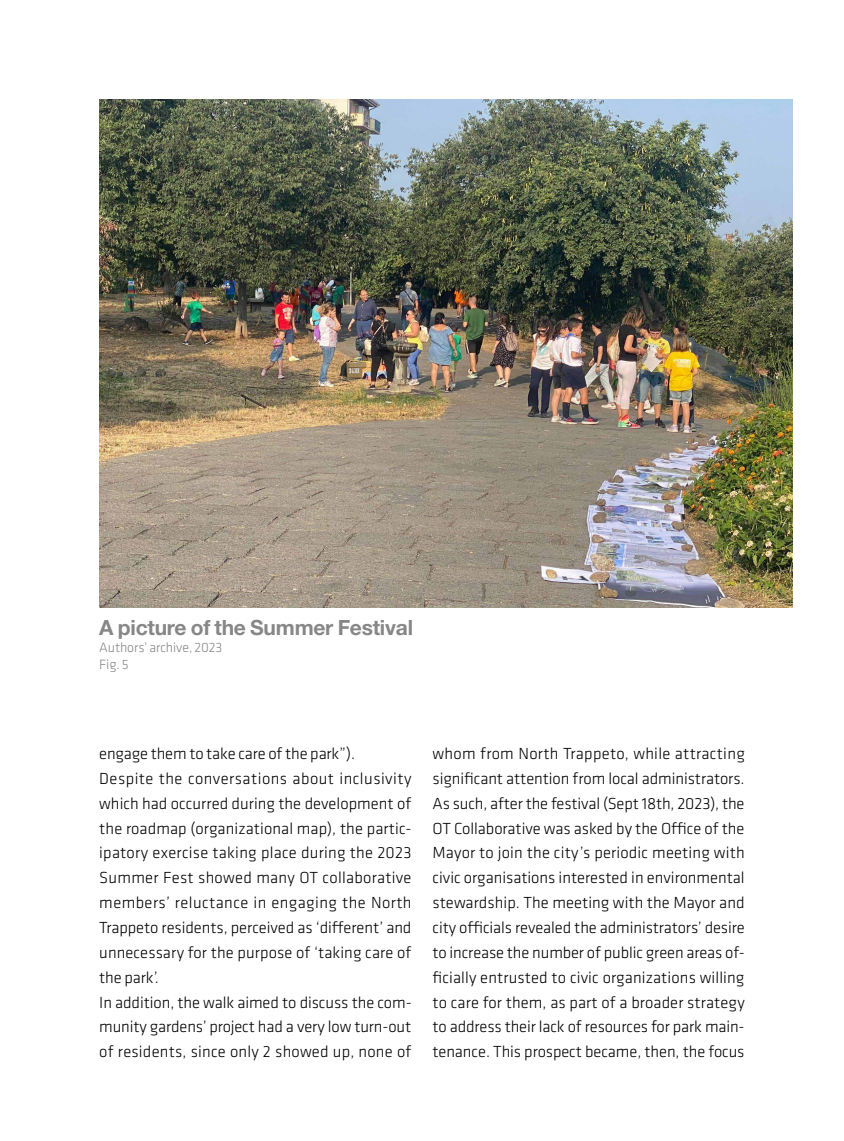
<style>
.page{position:relative;width:844px;height:1141px;background:#fff}
.page>*{position:absolute;margin:0;border:0;box-sizing:border-box;transform-origin:0 0}
.t1{font:700 21px "Helvetica Neue LT Pro";letter-spacing:-.01em;color:#878787}
.t2{font:300 16.62px/24.8px "Klavika";letter-spacing:.005em;color:#000}
.t3{font:300 14px/16.8px "Klavika";letter-spacing:-.01em;color:#878787}
</style>
<div class="page">
<img style="left:99px;top:99px;width:693px;height:509px">
<p class="t1" style="left:99px;top:614px;width:315px">A picture of the Summer Festival</p>
<p class="t3" style="left:99px;top:639px;width:125px">Authors’ archive, 2023<br>Fig. 5</p>
<p class="t2" style="left:99px;top:741px;width:314px">engage them to take care of the park”).<br>Despite the conversations about inclusivity which had occurred during the development of the roadmap (organizational map), the partic&shy;ipatory exercise taking place during the 2023<br>Summer Fest showed many OT collaborative members’ reluctance in engaging the North Trappeto residents, perceived as ‘different’ and unnecessary for the purpose of ‘taking care of the park’.<br>In addition, the walk aimed to discuss the com&shy;munity gardens’ project had a very low turn-out of residents, since only 2 showed up, none of</p>
<p class="t2" style="left:432px;top:741px;width:314px;text-align:justify">whom from North Trappeto, while attracting significant attention from local administrators.<br>As such, after the festival (Sept 18th, 2023), the OT Collaborative was asked by the Office of the Mayor to join the city’s periodic meeting with civic organisations interested in environmental stewardship. The meeting with the Mayor and city officials revealed the administrators’ desire to increase the number of public green areas of&shy;ficially entrusted to civic organizations willing to care for them, as part of a broader strategy to address their lack of resources for park main&shy;tenance. This prospect became, then, the focus</p>
</div>
